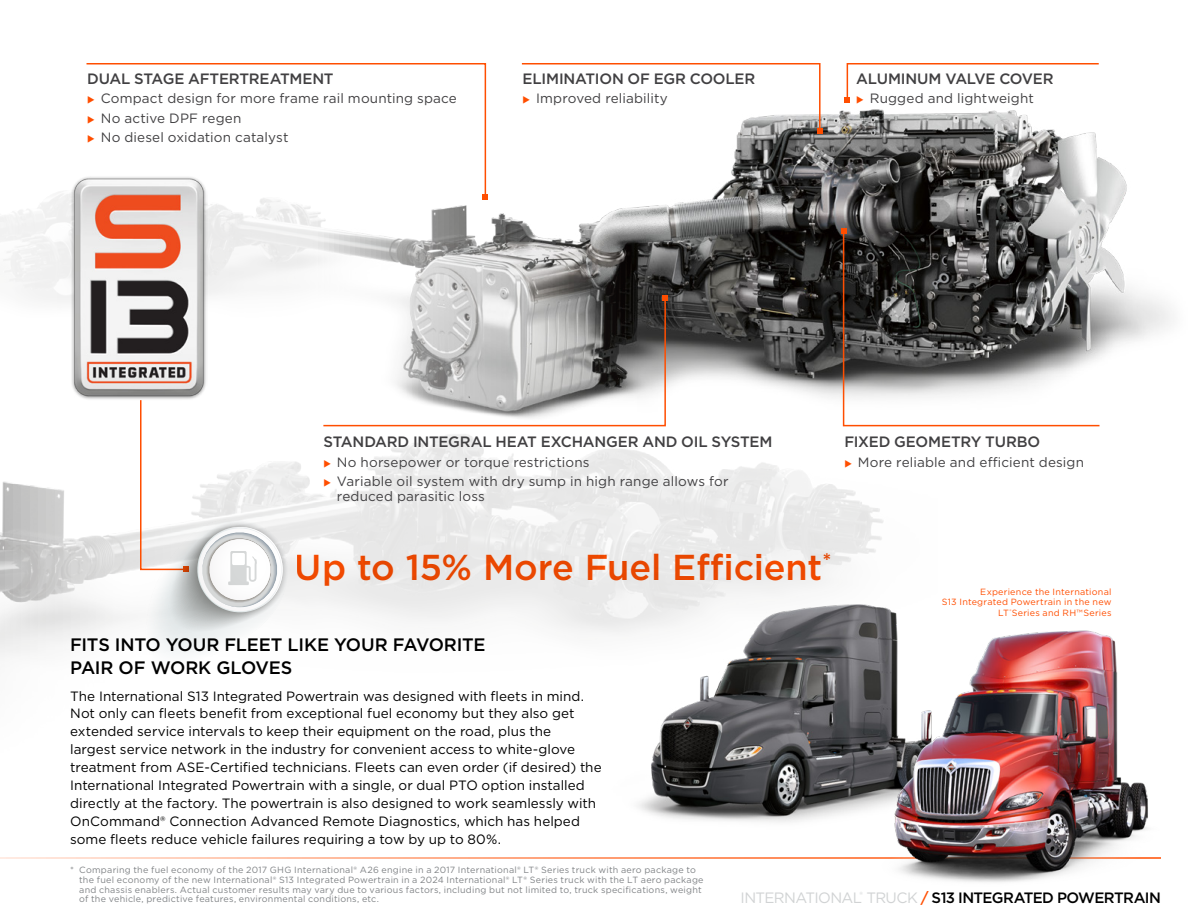
<style>
.page{position:relative;width:1188px;height:918px;background:#fff}
.page>*{position:absolute;margin:0;border:0;box-sizing:border-box;transform-origin:0 0}
.t1{font:500 36px "Gotham";letter-spacing:-.005em;color:#ff4e00}
.t2{font:500 18px/22.5px "Gotham";letter-spacing:-.015em;color:#000}
.t3{font:500 15px "Gotham";letter-spacing:-.015em;color:#414042}
.t4{font:500 15px "Gotham";letter-spacing:-.045em;color:#000}
.t5{font:13.5px/18px "Gotham";color:#000}
.t6{font:13.5px/15px "Gotham";letter-spacing:.01em;color:#414042}
.t7{font:9px/9.8px "Gotham";letter-spacing:.025em;color:#808386}
.t8{font:9px/10.5px "Gotham";letter-spacing:.025em;color:#ff4e00;text-align:right}
.s1{color:#ff4e00}
.s2{font-weight:400;color:#d1d3d4}
</style>
<div class="page">
<img style="left:0;top:490px;width:884px;height:167px">
<img style="left:0;top:109px;width:1172px;height:381px">
<hr style="left:0;top:857px;width:1161px;height:2px;background:#ff4e00">
<img style="left:68px;top:176px;width:140px;height:224px">
<svg style="left:139px;top:399px;width:150px;height:258px"></svg>
<img style="left:561px;top:556px;width:323px;height:303px">
<img style="left:794px;top:602px;width:367px;height:280px">
<svg style="left:842px;top:229px;width:259px;height:198px"></svg>
<svg style="left:841px;top:228px;width:6px;height:6px"></svg>
<svg style="left:844px;top:63px;width:255px;height:40px"></svg>
<svg style="left:85px;top:63px;width:402px;height:135px"></svg>
<svg style="left:482px;top:194px;width:6px;height:6px"></svg>
<svg style="left:520px;top:63px;width:303px;height:71px"></svg>
<svg style="left:322px;top:297px;width:345px;height:130px"></svg>
<svg style="left:662px;top:295px;width:6px;height:6px"></svg>
<p class="t3" style="left:87px;top:69px;width:248px">DUAL STAGE AFTERTREATMENT</p>
<p class="t6" style="left:87px;top:91px;width:371px"><span class="s1">◆</span> Compact design for more frame rail mounting space</p>
<p class="t6" style="left:87px;top:110px;width:156px"><span class="s1">◆</span> No active DPF regen</p>
<p class="t6" style="left:87px;top:130px;width:203px"><span class="s1">◆</span> No diesel oxidation catalyst</p>
<p class="t3" style="left:523px;top:69px;width:234px">ELIMINATION OF EGR COOLER</p>
<p class="t6" style="left:523px;top:91px;width:147px"><span class="s1">◆</span> Improved reliability</p>
<p class="t3" style="left:856px;top:69px;width:199px">ALUMINUM VALVE COVER</p>
<p class="t6" style="left:856px;top:91px;width:179px"><span class="s1">◆</span> Rugged and lightweight</p>
<p class="t3" style="left:323px;top:432px;width:451px">STANDARD INTEGRAL HEAT EXCHANGER AND OIL SYSTEM</p>
<p class="t6" style="left:323px;top:454px;width:268px"><span class="s1">◆</span> No horsepower or torque restrictions</p>
<p class="t6" style="left:337px;top:474px;width:393px;text-indent:-13px"><span class="s1">◆</span> Variable oil system with dry sump in high range allows for reduced parasitic loss</p>
<p class="t3" style="left:844px;top:432px;width:197px">FIXED GEOMETRY TURBO</p>
<p class="t6" style="left:844px;top:454px;width:241px"><span class="s1">◆</span> More reliable and efficient design</p>
<h1 class="t1" style="left:295px;top:544px;width:538px">Up to 15% More Fuel Efficient<sup>*</sup></h1>
<h2 class="t2" style="left:70px;top:633px;width:417px">FITS INTO YOUR FLEET LIKE YOUR FAVORITE<br>PAIR OF WORK GLOVES</h2>
<p class="t5" style="left:70px;top:686px;width:533px">The International S13 Integrated Powertrain was designed with fleets in mind.<br>Not only can fleets benefit from exceptional fuel economy but they also get extended service intervals to keep their equipment on the road, plus the<br>largest service network in the industry for convenient access to white-glove treatment from ASE-Certified technicians. Fleets can even order (if desired) the International Integrated Powertrain with a single, or dual PTO option installed directly at the factory. The powertrain is also designed to work seamlessly with OnCommand® Connection Advanced Remote Diagnostics, which has helped some fleets reduce vehicle failures requiring a tow by up to 80%.</p>
<p class="t8" style="left:942px;top:586px;width:171px">Experience the International<br>S13 Integrated Powertrain in the new<br>LT<sup>®</sup>Series and RH™Series</p>
<p class="t7" style="left:79px;top:865px;width:626px;text-indent:-9px">* Comparing the fuel economy of the 2017 GHG International® A26 engine in a 2017 International® LT® Series truck with aero package to the fuel economy of the new International® S13 Integrated Powertrain in a 2024 International® LT® Series truck with the LT aero package and chassis enablers. Actual customer results may vary due to various factors, including but not limited to, truck specifications, weight of the vehicle, predictive features, environmental conditions, etc.</p>
<p class="t4" style="left:741px;top:888px;width:422px"><span class="s2">INTERNATIONAL</span><sup>®</sup> <span class="s2">TRUCK</span> <span class="s1">/</span> S13 INTEGRATED POWERTRAIN</p>
</div>
